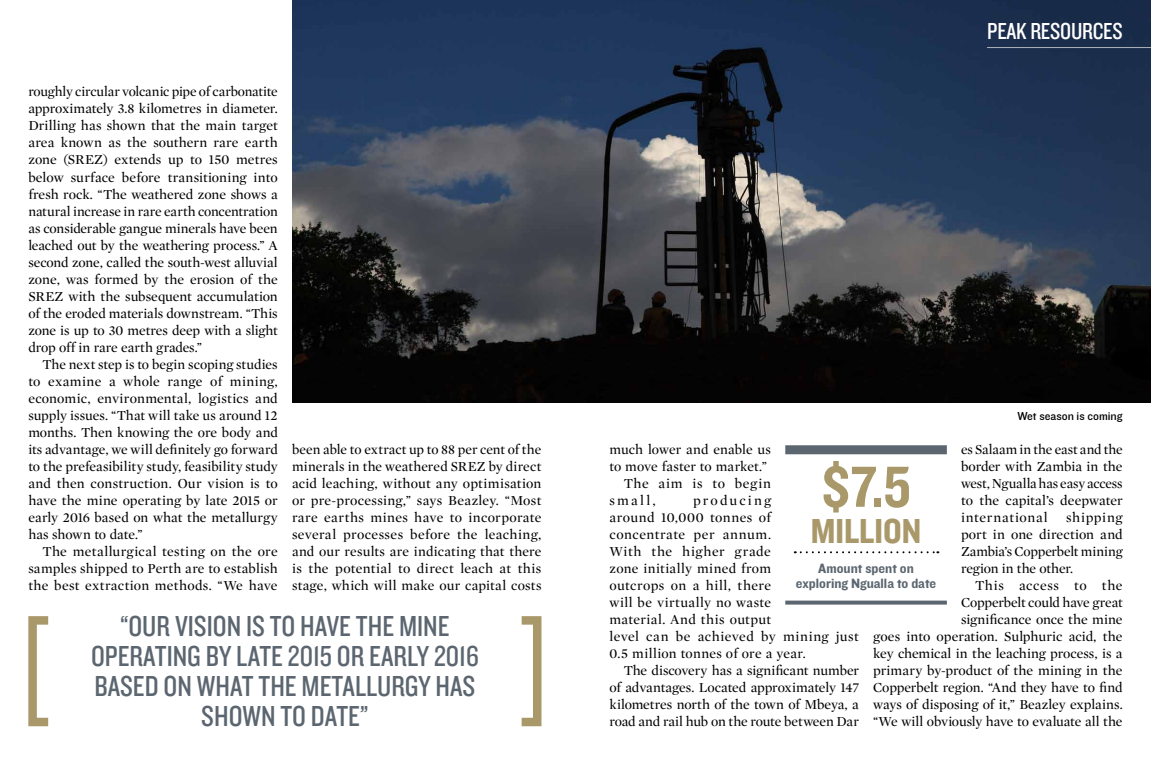
<style>
.page{position:relative;width:1151px;height:783px;background:#fff}
.page>*{position:absolute;margin:0;border:0;box-sizing:border-box;transform-origin:0 0}
.t1{font:60px "Knockout HTF50 Welterweight";color:#a9996a}
.t2{font:36px "Knockout HTF50 Welterweight";color:#a9996a}
.t3{font:30px/30px "Knockout HTF29 Junior Liteweight";color:#5c6670;text-align:center}
.t4{font:24px "Knockout HTF29 Junior Liteweight";letter-spacing:-.01em;color:#fff}
.t5{font:14px/17px "Mercury Display Roman";letter-spacing:.01em;color:#000;text-align:justify}
.t6{font:14px/17px "Mercury Display Roman";letter-spacing:.035em;color:#000}
.t7{font:14px/15px "Knockout HTF51 Middleweight";color:#5c6670;text-align:center}
.t8{font:14px "Mercury Display Roman";letter-spacing:.05em;color:#000}
.t9{font:12px "Knockout HTF31 Junior Middlewt";color:#000}
</style>
<div class="page">
<img style="left:292px;top:0;width:859px;height:402px">
<svg style="left:28px;top:616px;width:20px;height:110px"></svg>
<svg style="left:522px;top:616px;width:19px;height:110px"></svg>
<hr style="left:987px;top:47px;width:164px;height:1px;background:#adb3b8">
<div style="left:785px;top:445px;width:162px;height:9px;background:#5c6670"></div>
<svg style="left:795px;top:551px;width:143px;height:2px"></svg>
<svg style="left:785px;top:600px;width:162px;height:4px"></svg>
<h3 class="t4" style="left:987px;top:18px;width:137px">PEAK RESOURCES</h3>
<p class="t5" style="left:28px;top:83px;width:251px">roughly circular volcanic pipe of carbonatite approximately 3.8 kilometres in diameter.<br>Drilling has shown that the main target area known as the southern rare earth zone (SREZ) extends up to 150 metres below surface before transitioning into fresh rock. “The weathered zone shows a natural increase in rare earth concentration as considerable gangue minerals have been leached out by the weathering process.” A second zone, called the south-west alluvial zone, was formed by the erosion of the SREZ with the subsequent accumulation of the eroded materials downstream. “This zone is up to 30 metres deep with a slight drop off in rare earth grades.”</p>
<p class="t5" style="left:28px;top:355px;width:251px;text-indent:14px">The next step is to begin scoping studies to examine a whole range of mining, economic, environmental, logistics and supply issues. “That will take us around 12 months. Then knowing the ore body and its advantage, we will definitely go forward to the prefeasibility study, feasibility study and then construction. Our vision is to have the mine operating by late 2015 or early 2016 based on what the metallurgy has shown to date.”</p>
<p class="t5" style="left:28px;top:542px;width:251px;text-indent:14px">The metallurgical testing on the ore samples shipped to Perth are to establish the best extraction methods. “We have</p>
<p class="t9" style="left:1017px;top:409px;width:107px">Wet season is coming</p>
<p class="t5" style="left:292px;top:440px;width:251px">been able to extract up to 88 per cent of the minerals in the weathered SREZ by direct acid leaching, without any optimisation or pre-processing,” says Beazley. “Most rare earths mines have to incorporate several processes before the leaching, and our results are indicating that there is the potential to direct leach at this stage, which will make our capital costs</p>
<p class="t5" style="left:609px;top:440px;width:163px">much lower and enable us</p>
<p class="t5" style="left:961px;top:440px;width:163px">es Salaam in the east and the border with Zambia in the west, Ngualla has easy access to the capital’s deepwater international</p>
<p class="t5" style="left:609px;top:457px;width:159px">to move faster to market.”</p>
<p class="t8" style="left:624px;top:475px;width:149px">The aim is to begin</p>
<p class="t5" style="left:609px;top:491px;width:48px">small,</p>
<h1 class="t1" style="left:821px;top:455px;width:91px">$7.5</h1>
<h2 class="t2" style="left:811px;top:512px;width:112px">Million</h2>
<p class="t7" style="left:796px;top:561px;width:142px">Amount spent on exploring Ngualla to date</p>
<p class="t6" style="left:609px;top:491px;width:251px;text-indent:84px">producing<br>around 10,000 tonnes of<br>concentrate per annum.<br>With the higher grade<br>zone initially mined from<br>outcrops on a hill, there<br>will be virtually no waste<br>material. And this output<br>level can be achieved by mining just<br>0.5 million tonnes of ore a year.</p>
<p class="t5" style="left:609px;top:661px;width:251px;text-indent:14px">The discovery has a significant number of advantages. Located approximately 147 kilometres north of the town of Mbeya, a road and rail hub on the route between Dar</p>
<p class="t5" style="left:961px;top:508px;width:163px;text-indent:105px">shipping port in one direction and Zambia’s Copperbelt mining region in the other.</p>
<p class="t5" style="left:873px;top:576px;width:251px;text-align:right">This access to the<br>Copperbelt could have great<br>significance once the mine<br>goes into operation. Sulphuric acid, the key chemical in the leaching process, is a primary by-product of the mining in the Copperbelt region. “And they have to find ways of disposing of it,” Beazley explains. “We will obviously have to evaluate all the</p>
<h3 class="t3" style="left:91px;top:612px;width:389px">“OUR VISION IS TO HAVE THE MINE<br>OPERATING BY LATE 2015 OR EARLY 2016<br>BASED ON WHAT THE METALLURGY HAS<br>SHOWN TO DATE”</h3>
</div>
